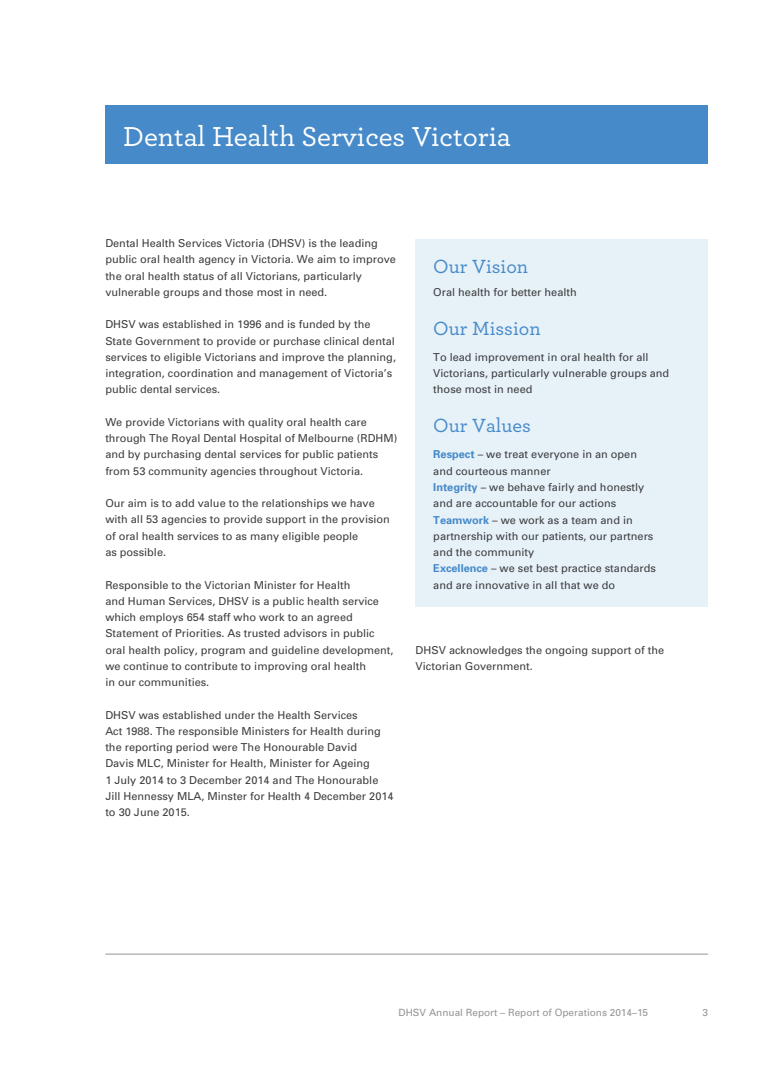
<style>
.page{position:relative;width:778px;height:1086px;background:#fff}
.page>*{position:absolute;margin:0;border:0;box-sizing:border-box;transform-origin:0 0}
.t1{font:500 28.75px "Archer";color:#fff}
.t2{font:500 20px "Archer";color:#468ac9}
.t3{font:11px/16.2px "Univers";color:#3e3e3f}
.t4{font:10px "Univers";color:#939598}
.s1{font-weight:700;color:#468ac9}
</style>
<div class="page">
<hr style="left:105px;top:953px;width:603px;height:1px;background:#939598">
<div style="left:415px;top:239px;width:293px;height:367px;background:#e6f1f8"></div>
<div style="left:105px;top:105px;width:603px;height:59px;background:#468ac9"></div>
<p class="t1" style="left:123px;top:116px;width:389px">Dental Health Services Victoria</p>
<p class="t3" style="left:105px;top:235px;width:292px">Dental Health Services Victoria (DHSV) is the leading public oral health agency in Victoria. We aim to improve the oral health status of all Victorians, particularly vulnerable groups and those most in need.</p>
<p class="t3" style="left:105px;top:316px;width:292px">DHSV was established in 1996 and is funded by the State Government to provide or purchase clinical dental services to eligible Victorians and improve the planning, integration, coordination and management of Victoria’s public dental services.</p>
<p class="t3" style="left:105px;top:414px;width:293px">We provide Victorians with quality oral health care through The Royal Dental Hospital of Melbourne (RDHM) and by purchasing dental services for public patients from 53 community agencies throughout Victoria.</p>
<p class="t3" style="left:105px;top:495px;width:286px">Our aim is to add value to the relationships we have with all 53 agencies to provide support in the provision of oral health services to as many eligible people<br>as possible.</p>
<p class="t3" style="left:105px;top:576px;width:290px">Responsible to the Victorian Minister for Health<br>and Human Services, DHSV is a public health service which employs 654 staff who work to an agreed Statement of Priorities. As trusted advisors in public oral health policy, program and guideline development, we continue to contribute to improving oral health<br>in our communities.</p>
<p class="t3" style="left:105px;top:706px;width:290px">DHSV was established under the Health Services<br>Act 1988. The responsible Ministers for Health during the reporting period were The Honourable David<br>Davis MLC, Minister for Health, Minister for Ageing<br>1 July 2014 to 3 December 2014 and The Honourable Jill Hennessy MLA, Minster for Health 4 December 2014 to 30 June 2015.</p>
<p class="t2" style="left:433px;top:252px;width:96px">Our Vision</p>
<p class="t3" style="left:433px;top:284px;width:145px">Oral health for better health</p>
<p class="t2" style="left:433px;top:314px;width:109px">Our Mission</p>
<p class="t3" style="left:433px;top:349px;width:237px">To lead improvement in oral health for all<br>Victorians, particularly vulnerable groups and those most in need</p>
<p class="t2" style="left:433px;top:411px;width:99px">Our Values</p>
<p class="t3" style="left:433px;top:446px;width:224px"><span class="s1">Respect</span> – we treat everyone in an open and courteous manner<br><span class="s1">Integrity</span> – we behave fairly and honestly and are accountable for our actions <span class="s1">Teamwork</span> – we work as a team and in partnership with our patients, our partners and the community<br><span class="s1">Excellence</span> – we set best practice standards and are innovative in all that we do</p>
<p class="t3" style="left:415px;top:641px;width:250px">DHSV acknowledges the ongoing support of the<br>Victorian Government.</p>
<p class="t4" style="left:398px;top:1006px;width:251px">DHSV Annual Report – Report of Operations 2014–15</p>
<p class="t4" style="left:702px;top:1006px;width:7px">3</p>
</div>
